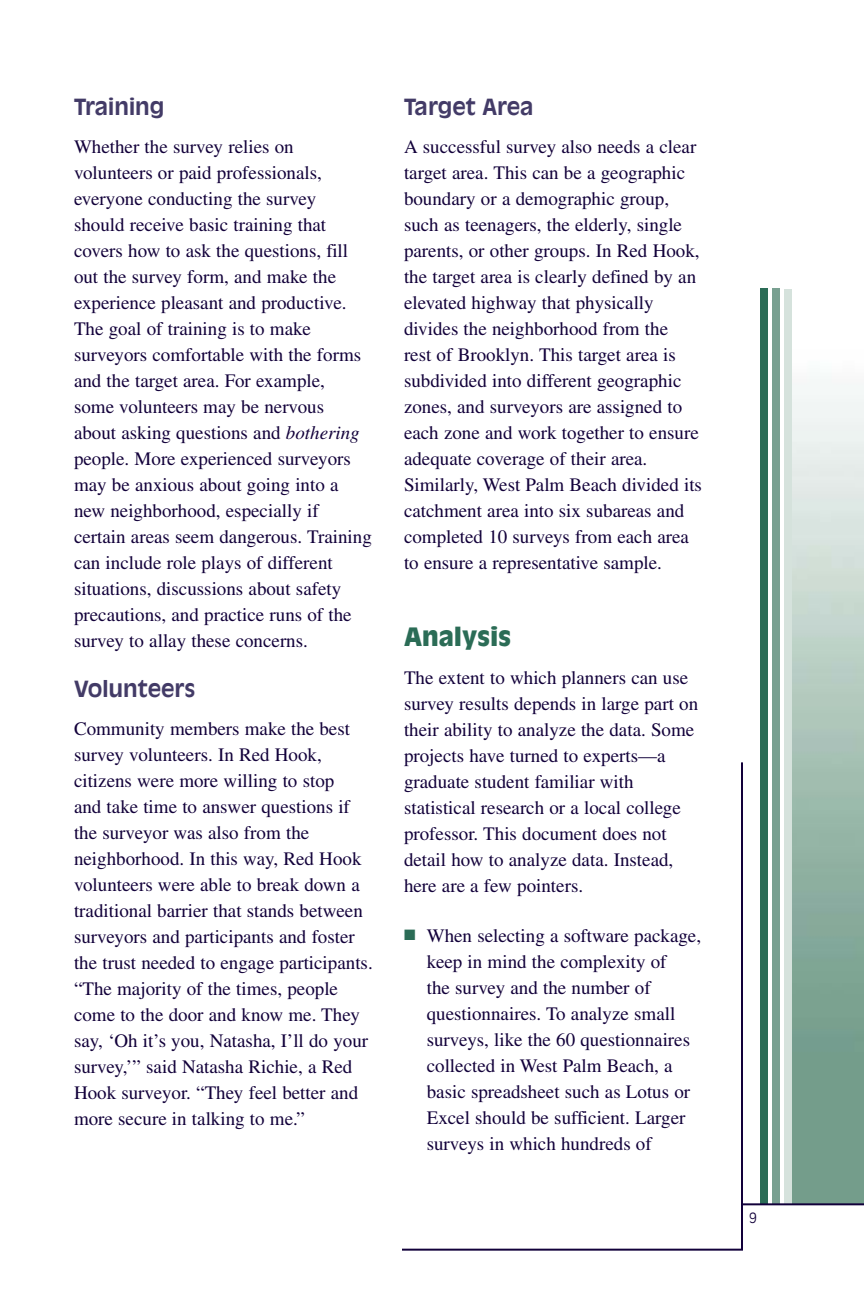
<style>
.page{position:relative;width:864px;height:1296px;background:#fff}
.page>*{position:absolute;margin:0;border:0;box-sizing:border-box;transform-origin:0 0}
.t1{font:900 25px "Antique Olive";color:#2b6c56}
.t2{font:700 22px "Antique Olive";color:#433b67}
.t3{font:19px/26px "Times";color:#12003a}
.t4{font:300 14px "Antique Olive";color:#12003a}
.s1{font-style:italic}
.s2{color:#2b6c56}
</style>
<div class="page">
<div style="left:761px;top:288px;width:7px;height:916px;background:#2b6c56"></div>
<div style="left:773px;top:288px;width:7px;height:916px;background:#79a091"></div>
<div style="left:785px;top:289px;width:7px;height:915px;background:#d5e2dc"></div>
<svg style="left:402px;top:762px;width:342px;height:489px"></svg>
<hr style="left:742px;top:1203px;width:122px;height:2px;background:#12003a">
<p class="t2" style="left:74px;top:98px;width:92px">Training</p>
<p class="t3" style="left:74px;top:135px;width:299px">Whether the survey relies on volunteers or paid professionals, everyone conducting the survey<br>should receive basic training that covers how to ask the questions, fill out the survey form, and make the experience pleasant and productive.<br>The goal of training is to make surveyors comfortable with the forms and the target area. For example,<br>some volunteers may be nervous<br>about asking questions and <span class="s1">bothering </span>people. More experienced surveyors may be anxious about going into a new neighborhood, especially if certain areas seem dangerous. Training can include role plays of different situations, discussions about safety precautions, and practice runs of the survey to allay these concerns.</p>
<p class="t2" style="left:74px;top:680px;width:123px">Volunteers</p>
<p class="t3" style="left:74px;top:717px;width:300px">Community members make the best survey volunteers. In Red Hook, citizens were more willing to stop<br>and take time to answer questions if the surveyor was also from the neighborhood. In this way, Red Hook volunteers were able to break down a traditional barrier that stands between surveyors and participants and foster the trust needed to engage participants. “The majority of the times, people come to the door and know me. They say, ‘Oh it’s you, Natasha, I’ll do your survey,’” said Natasha Richie, a Red Hook surveyor. “They feel better and more secure in talking to me.”</p>
<p class="t2" style="left:404px;top:98px;width:131px">Target Area</p>
<p class="t3" style="left:404px;top:135px;width:300px">A successful survey also needs a clear target area. This can be a geographic boundary or a demographic group, such as teenagers, the elderly, single parents, or other groups. In Red Hook, the target area is clearly defined by an elevated highway that physically divides the neighborhood from the<br>rest of Brooklyn. This target area is subdivided into different geographic zones, and surveyors are assigned to each zone and work together to ensure adequate coverage of their area.<br>Similarly, West Palm Beach divided its catchment area into six subareas and completed 10 surveys from each area to ensure a representative sample.</p>
<h1 class="t1" style="left:404px;top:627px;width:108px">Analysis</h1>
<p class="t3" style="left:404px;top:666px;width:296px">The extent to which planners can use survey results depends in large part on their ability to analyze the data. Some projects have turned to experts—a graduate student familiar with statistical research or a local college professor. This document does not detail how to analyze data. Instead, here are a few pointers.</p>
<p class="t3" style="left:427px;top:924px;width:276px;text-indent:-23px"><span class="s2">■</span> When selecting a software package, keep in mind the complexity of<br>the survey and the number of questionnaires. To analyze small surveys, like the 60 questionnaires collected in West Palm Beach, a basic spreadsheet such as Lotus or<br>Excel should be sufficient. Larger surveys in which hundreds of</p>
<p class="t4" style="left:749px;top:1212px;width:9px">9</p>
</div>
